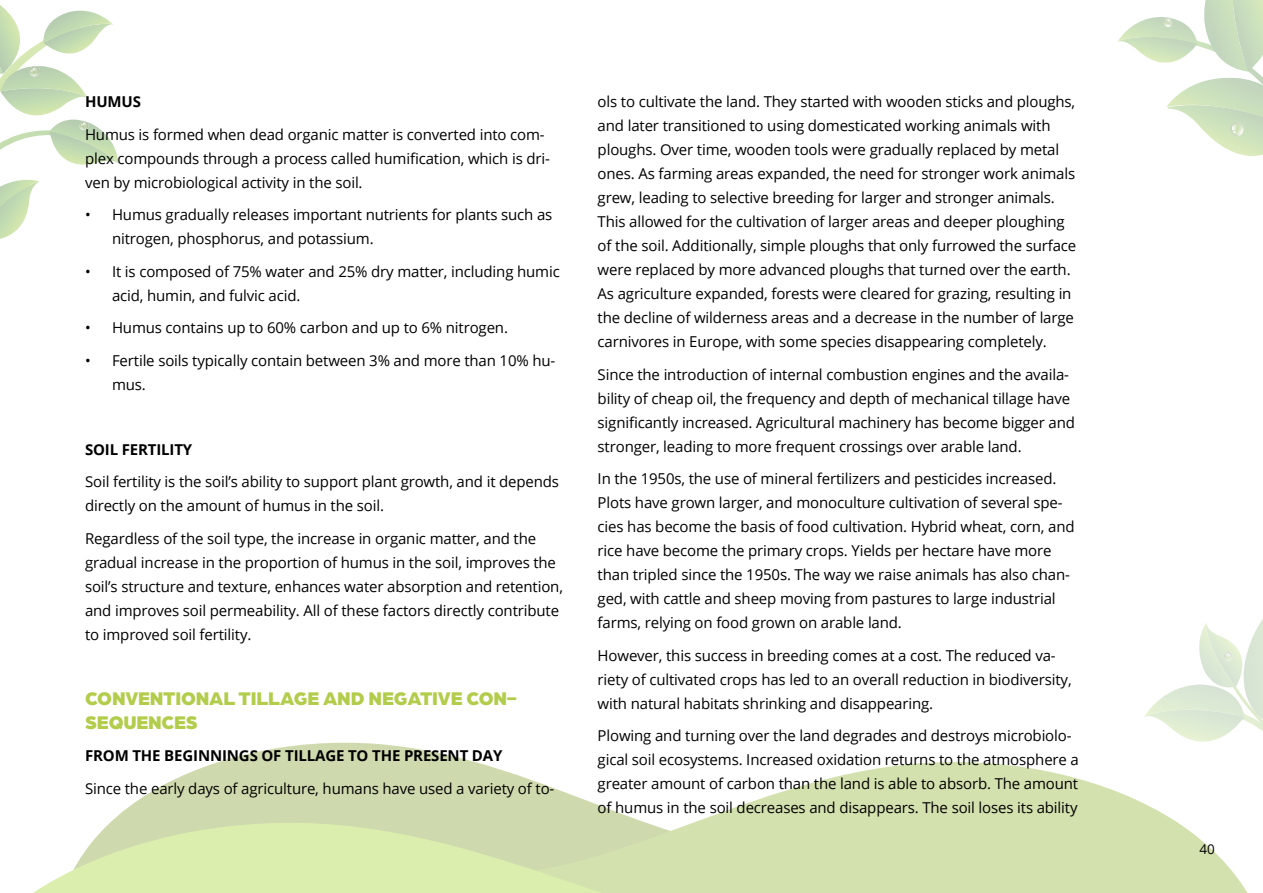
<style>
.page{position:relative;width:1263px;height:893px;background:#fff}
.page>*{position:absolute;margin:0;border:0;box-sizing:border-box;transform-origin:0 0}
.t1{font:900 19.5px/24px "Arboria";letter-spacing:-.01em;color:#b2cc4b}
.t2{font:15px/24px "Open Sans";letter-spacing:-.01em;color:#000}
.t3{font:700 15px "Open Sans";letter-spacing:-.01em;color:#000}
.t4{font:13.5px "Open Sans";color:#000}
</style>
<div class="page">
<svg style="left:1118px;top:0;width:145px;height:156px"></svg>
<svg style="left:0;top:5px;width:119px;height:234px"></svg>
<svg style="left:236px;top:742px;width:219px;height:15px;fill:#cedaae"></svg>
<svg style="left:115px;top:757px;width:1055px;height:61px;fill:#d3e1ae"></svg>
<svg style="left:33px;top:818px;width:1215px;height:75px;background:#d7e5b3"></svg>
<svg style="left:1144px;top:619px;width:119px;height:197px"></svg>
<p class="t3" style="left:85px;top:91px;width:57px">HUMUS</p>
<p class="t2" style="left:85px;top:122px;width:466px">Humus is formed when dead organic matter is converted into com&shy;plex compounds through a process called humification, which is dri&shy;ven by microbiological activity in the soil.</p>
<p class="t2" style="left:112px;top:202px;width:442px;text-indent:-27px">• Humus gradually releases important nutrients for plants such as nitrogen, phosphorus, and potassium.</p>
<p class="t2" style="left:112px;top:259px;width:449px;text-indent:-27px">• It is composed of 75% water and 25% dry matter, including humic acid, humin, and fulvic acid.</p>
<p class="t2" style="left:85px;top:315px;width:424px">• Humus contains up to 60% carbon and up to 6% nitrogen.</p>
<p class="t2" style="left:112px;top:348px;width:445px;text-indent:-27px">• Fertile soils typically contain between 3% and more than 10% hu&shy;mus.</p>
<p class="t3" style="left:85px;top:439px;width:109px">SOIL FERTILITY</p>
<p class="t2" style="left:85px;top:469px;width:476px">Soil fertility is the soil’s ability to support plant growth, and it depends directly on the amount of humus in the soil.</p>
<p class="t2" style="left:85px;top:526px;width:479px">Regardless of the soil type, the increase in organic matter, and the gradual increase in the proportion of humus in the soil, improves the soil’s structure and texture, enhances water absorption and retention, and improves soil permeability. All of these factors directly contribute to improved soil fertility.</p>
<h1 class="t1" style="left:85px;top:685px;width:433px">CONVENTIONAL TILLAGE AND NEGATIVE CON-<br>SEQUENCES</h1>
<p class="t3" style="left:85px;top:745px;width:419px">FROM THE BEGINNINGS OF TILLAGE TO THE PRESENT DAY</p>
<p class="t2" style="left:85px;top:776px;width:471px">Since the early days of agriculture, humans have used a variety of to-</p>
<p class="t2" style="left:598px;top:89px;width:480px">ols to cultivate the land. They started with wooden sticks and ploughs, and later transitioned to using domesticated working animals with ploughs. Over time, wooden tools were gradually replaced by metal ones. As farming areas expanded, the need for stronger work animals grew, leading to selective breeding for larger and stronger animals.<br>This allowed for the cultivation of larger areas and deeper ploughing of the soil. Additionally, simple ploughs that only furrowed the surface were replaced by more advanced ploughs that turned over the earth.<br>As agriculture expanded, forests were cleared for grazing, resulting in the decline of wilderness areas and a decrease in the number of large carnivores in Europe, with some species disappearing completely.</p>
<p class="t2" style="left:598px;top:362px;width:479px">Since the introduction of internal combustion engines and the availa&shy;bility of cheap oil, the frequency and depth of mechanical tillage have significantly increased. Agricultural machinery has become bigger and stronger, leading to more frequent crossings over arable land.</p>
<p class="t2" style="left:598px;top:466px;width:478px">In the 1950s, the use of mineral fertilizers and pesticides increased.<br>Plots have grown larger, and monoculture cultivation of several spe&shy;cies has become the basis of food cultivation. Hybrid wheat, corn, and rice have become the primary crops. Yields per hectare have more than tripled since the 1950s. The way we raise animals has also chan&shy;ged, with cattle and sheep moving from pastures to large industrial farms, relying on food grown on arable land.</p>
<p class="t2" style="left:598px;top:643px;width:476px">However, this success in breeding comes at a cost. The reduced va&shy;riety of cultivated crops has led to an overall reduction in biodiversity, with natural habitats shrinking and disappearing.</p>
<p class="t2" style="left:598px;top:723px;width:483px">Plowing and turning over the land degrades and destroys microbiolo&shy;gical soil ecosystems. Increased oxidation returns to the atmosphere a greater amount of carbon than the land is able to absorb. The amount of humus in the soil decreases and disappears. The soil loses its ability</p>
<p class="t4" style="left:1199px;top:839px;width:17px">40</p>
</div>
